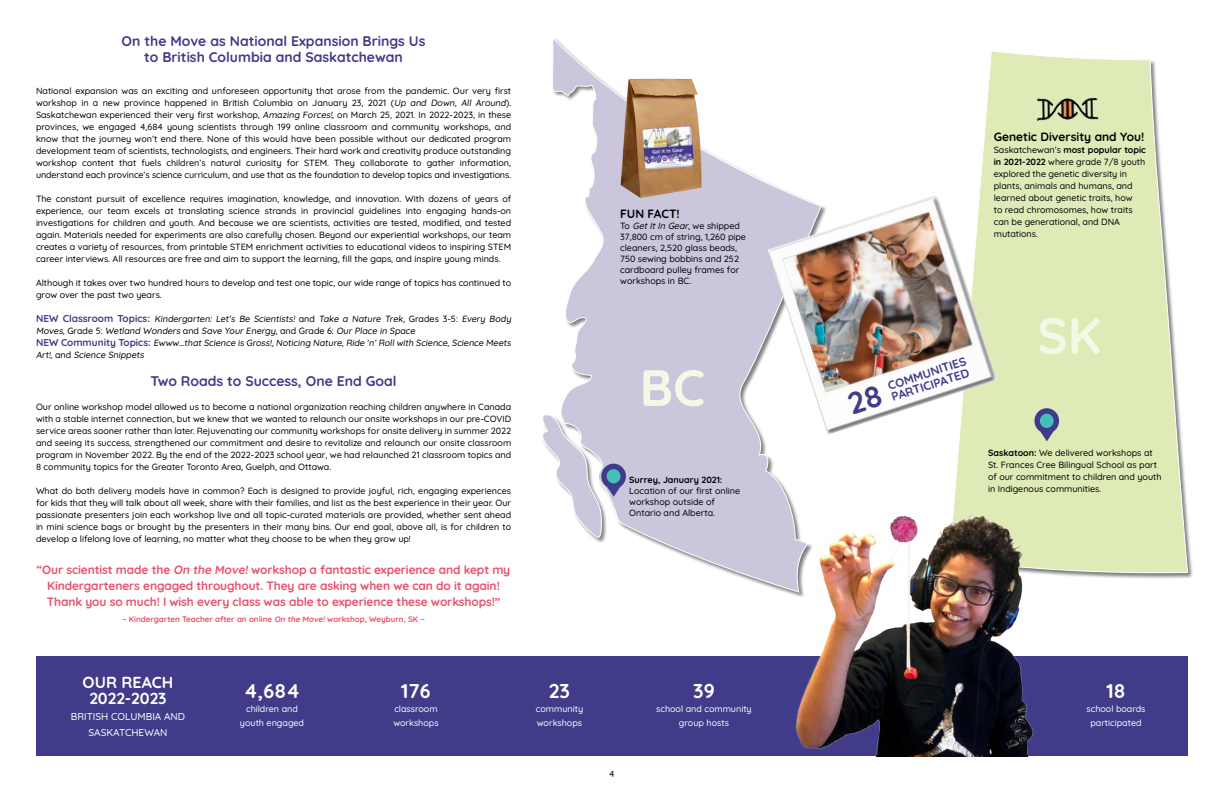
<style>
.page{position:relative;width:1224px;height:792px;background:#fff}
.page>*{position:absolute;margin:0;border:0;box-sizing:border-box;transform-origin:0 0}
.t1{font:700 51px "Quicksand";color:#f3f8e7}
.t2{font:700 20px "Quicksand";color:#fff}
.t3{font:700 16px "Quicksand";color:#fff}
.t4{font:700 14px/16px "Quicksand";color:#403c89;text-align:center}
.t5{font:700 12px/16px "Quicksand";letter-spacing:-.01em;color:#ea516e;text-align:center}
.t6{font:700 12px "Quicksand";color:#000}
.t7{font:700 12px "Quicksand";color:#403c89}
.t8{font:500 10px "Quicksand";color:#fff}
.t9{font:500 9px/12px "Quicksand";color:#000}
.t10{font:500 9px "Quicksand";color:#fff}
.t11{font:700 9px "Quicksand";color:#000}
.t12{font:700 8px "Quicksand";color:#ea516e}
.s1{font-weight:700;font-size:10px;color:#403c89}
.s2{font-style:italic}
.s3{font-weight:700}
</style>
<div class="page">
<div style="left:949px;top:50px;width:245px;height:529px;background:#000;opacity:.5"></div>
<svg style="left:949px;top:50px;width:239px;height:524px"></svg>
<svg style="left:1034px;top:408px;width:25px;height:33px"></svg>
<div style="left:1040px;top:414px;width:14px;height:14px;background:#43c0bb;border-radius:50%"></div>
<div style="left:36px;top:657px;width:1152px;height:99px;background:#403c89"></div>
<svg style="left:543px;top:38px;width:253px;height:554px"></svg>
<svg style="left:601px;top:464px;width:25px;height:33px"></svg>
<div style="left:607px;top:469px;width:14px;height:14px;background:#43c0bb;border-radius:50%"></div>
<img style="left:768px;top:195px;width:229px;height:240px">
<img style="left:782px;top:499px;width:254px;height:258px">
<img style="left:619px;top:77px;width:84px;height:122px">
<img style="left:1027px;top:69px;width:80px;height:81px">
<img style="left:642px;top:126px;width:52px;height:44px">
<svg style="left:847px;top:385px;width:36px;height:30px"></svg>
<p class="t4" style="left:122px;top:32px;width:305px">On the Move as National Expansion Brings Us to British Columbia and Saskatchewan</p>
<p class="t9" style="left:36px;top:84px;width:477px;text-align:justify">National expansion was an exciting and unforeseen opportunity that arose from the pandemic. Our very first workshop in a new province happened in British Columbia on January 23, 2021 (Up and Down, All Around).<br>Saskatchewan experienced their very first workshop, Amazing Forces!, on March 25, 2021. In 2022-2023, in these provinces, we engaged 4,684 young scientists through 199 online classroom and community workshops, and know that the journey won’t end there. None of this would have been possible without our dedicated program development team of scientists, technologists, and engineers. Their hard work and creativity produce outstanding workshop content that fuels children’s natural curiosity for STEM. They collaborate to gather information, understand each province’s science curriculum, and use that as the foundation to develop topics and investigations.</p>
<p class="t9" style="left:36px;top:192px;width:477px;text-align:justify">The constant pursuit of excellence requires imagination, knowledge, and innovation. With dozens of years of experience, our team excels at translating science strands in provincial guidelines into engaging hands-on investigations for children and youth. And because we are scientists, activities are tested, modified, and tested again. Materials needed for experiments are also carefully chosen. Beyond our experiential workshops, our team creates a variety of resources, from printable STEM enrichment activities to educational videos to inspiring STEM career interviews. All resources are free and aim to support the learning, fill the gaps, and inspire young minds.</p>
<p class="t9" style="left:36px;top:276px;width:477px">Although it takes over two hundred hours to develop and test one topic, our wide range of topics has continued to grow over the past two years.</p>
<p class="t9" style="left:36px;top:312px;width:478px"><span class="s1">N EW C l a ss ro o m To p i cs :</span> Kindergarten: Let’s Be Scientists! a n d Take a Nature Trek, G ra d e s 3 - 5 : Every Body<br>Moves, G ra d e 5 : Wetland Wonders a n d Save Your Energy, a n d G ra d e 6 : Our Place in Space</p>
<p class="t9" style="left:36px;top:336px;width:478px"><span class="s1">N E W C o m m u n i t y To p i cs :</span> Ewww…that Science is Gross!,Noticing Nature,Ride ‘n’Rollwith Science,Science Meets<br>Art!, a n d Science Snippets</p>
<p class="t4" style="left:151px;top:372px;width:248px">Two Roads to Success, One End Goal</p>
<p class="t9" style="left:36px;top:400px;width:477px;text-align:justify">Our online workshop model allowed us to become a national organization reaching children anywhere in Canada with a stable internet connection, but we knew that we wanted to relaunch our onsite workshops in our pre-COVID service areas sooner rather than later. Rejuvenating our community workshops for onsite delivery in summer 2022 and seeing its success, strengthened our commitment and desire to revitalize and relaunch our onsite classroom program in November 2022. By the end of the 2022-2023 school year, we had relaunched 21 classroom topics and 8 community topics for the Greater Toronto Area, Guelph, and Ottawa.</p>
<p class="t9" style="left:36px;top:484px;width:477px;text-align:justify">What do both delivery models have in common? Each is designed to provide joyful, rich, engaging experiences for kids that they will talk about all week, share with their families, and list as the best experience in their year. Our passionate presenters join each workshop live and all topic-curated materials are provided, whether sent ahead in mini science bags or brought by the presenters in their many bins. Our end goal, above all, is for children to develop a lifelong love of learning, no matter what they choose to be when they grow up!</p>
<p class="t5" style="left:37px;top:560px;width:475px">“Our scientist made the On the Move! workshop a fantastic experience and kept my<br>Kindergarteners engaged throughout. They are asking when we can do it again!<br>Thank you so much! I wish every class was able to experience these workshops!”</p>
<p class="t12" style="left:122px;top:613px;width:304px">~ Kindergarten Teacher after an online On the Move! workshop, Weyburn, SK ~</p>
<p class="t3" style="left:83px;top:669px;width:92px">OUR REACH</p>
<p class="t3" style="left:89px;top:685px;width:79px">2022-2023</p>
<p class="t8" style="left:71px;top:708px;width:116px">BRITISH COLUMBIA AND</p>
<p class="t8" style="left:89px;top:724px;width:80px">SASKATCHEWAN</p>
<p class="t2" style="left:244px;top:676px;width:58px">4,684</p>
<p class="t10" style="left:246px;top:702px;width:53px">children and</p>
<p class="t10" style="left:240px;top:716px;width:66px">youth engaged</p>
<p class="t2" style="left:401px;top:676px;width:31px">176</p>
<p class="t10" style="left:394px;top:702px;width:45px">classroom</p>
<p class="t10" style="left:393px;top:716px;width:47px">workshops</p>
<p class="t2" style="left:549px;top:676px;width:23px">23</p>
<p class="t10" style="left:536px;top:702px;width:49px">community</p>
<p class="t10" style="left:537px;top:716px;width:47px">workshops</p>
<p class="t6" style="left:620px;top:204px;width:61px">FUN FACT!</p>
<p class="t9" style="left:620px;top:219px;width:127px;line-height:11px">To <span class="s2">GetItInGear</span>, w e s h i p p e d<br>37,800 cm of string, 1,260 pipe cleaners, 2,520 glass beads,<br>750 sewing bobbins and 252 cardboard pulley frames for workshops in BC.</p>
<p class="t1" style="left:640px;top:348px;width:67px">BC</p>
<p class="t11" style="left:629px;top:473px;width:95px">Surrey, January 2021:</p>
<p class="t9" style="left:629px;top:484px;width:112px">Location of our first online</p>
<p class="t9" style="left:629px;top:495px;width:87px">workshop outside of</p>
<p class="t9" style="left:629px;top:506px;width:87px">Ontario and Alberta.</p>
<p class="t9" style="left:609px;top:767px;width:7px">4</p>
<p class="t2" style="left:693px;top:676px;width:23px">39</p>
<p class="t10" style="left:656px;top:702px;width:97px">school and community</p>
<p class="t10" style="left:679px;top:716px;width:52px">group hosts</p>
<p class="t6" style="left:994px;top:128px;width:152px">Genetic Diversity and You!</p>
<p class="t9" style="left:994px;top:143px;width:154px">Saskatchewan’s <span class="s3">most popular topic in 2021-2022</span> where grade 7/8 youth explored the genetic diversity in plants, animals and humans, and learned about genetic traits, how<br>to read chromosomes, how traits can be generational, and DNA mutations.</p>
<p class="t7" style="left:885px;top:377px;width:83px;rotate:-18deg">COMMUNITIES</p>
<p class="t7" style="left:889px;top:388px;width:82px;rotate:-18deg">PARTICIPATED</p>
<p class="t1" style="left:1037px;top:296px;width:65px">SK</p>
<p class="t9" style="left:988px;top:446px;width:166px"><span class="s3">Saskatoon:</span> We delivered workshops at</p>
<p class="t9" style="left:988px;top:458px;width:170px">St. Frances Cree Bilingual School as part</p>
<p class="t9" style="left:988px;top:470px;width:175px">of our commitment to children and youth</p>
<p class="t9" style="left:988px;top:482px;width:115px">in Indigenous communities.</p>
<p class="t2" style="left:1106px;top:676px;width:21px">18</p>
<p class="t10" style="left:1086px;top:702px;width:61px">school boards</p>
<p class="t10" style="left:1090px;top:716px;width:53px">participated</p>
</div>
